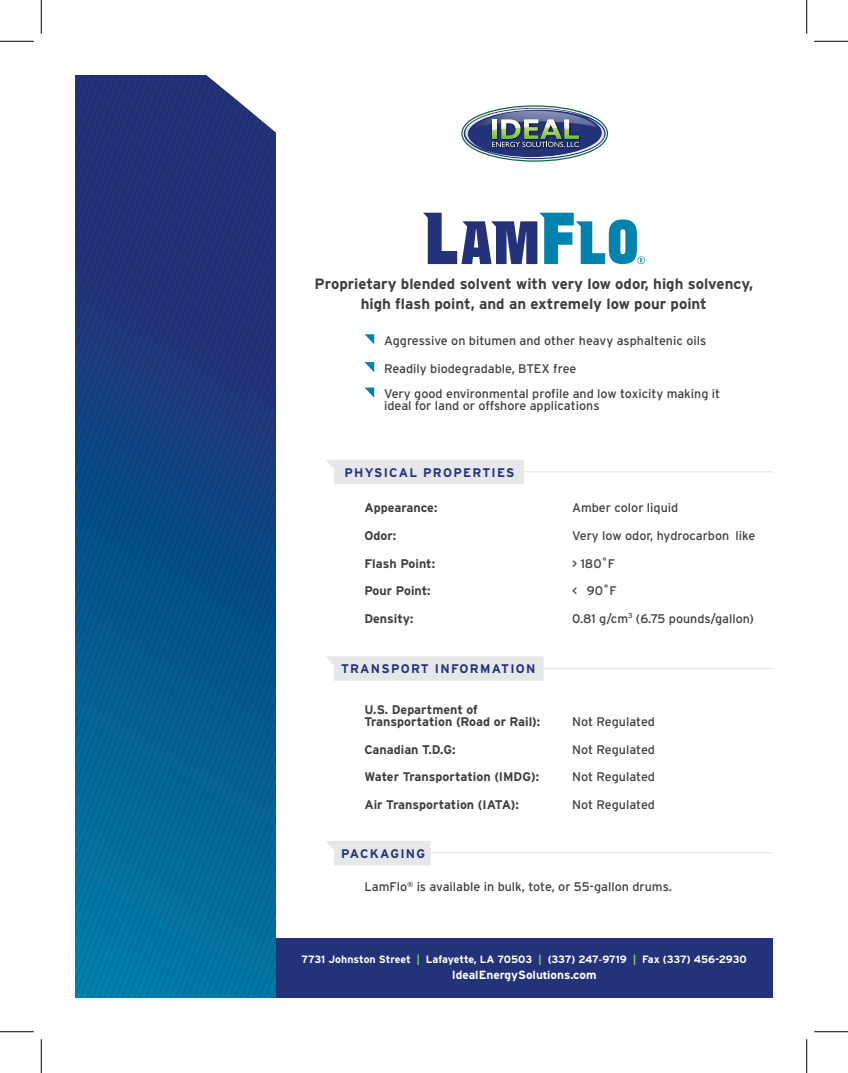
<style>
.page{position:relative;width:848px;height:1073px;background:#fff}
.page>*{position:absolute;margin:0;border:0;box-sizing:border-box;transform-origin:0 0}
.t1{font:700 15px/20px "Interstate";color:#3e3e3f;text-align:center}
.t2{font:12.5px/25px "Interstate";color:#3e3e3f}
.t3{font:700 12.5px/12.5px "Interstate";color:#3e3e3f}
.t4{font:700 12.5px "Interstate";letter-spacing:.1em;color:#243279}
.t5{font:700 11.88px "Interstate";color:#fff}
.t6{font:700 10.62px "Interstate";letter-spacing:-.015em;color:#fff}
.s1{color:#8ec965}
.s2{font-family:"Myriad Pro"}
</style>
<div class="page">
<svg style="left:75px;top:75px;width:201px;height:923px;background:#0f4d87"></svg>
<div style="left:276px;top:937px;width:496px;height:61px;background:#243279"></div>
<svg style="left:193px;top:75px;width:83px;height:61px"></svg>
<div style="left:326px;top:460px;width:198px;height:24px;background:#e6e7e9"></div>
<hr style="left:521px;top:471px;width:251px;height:1px;background:#e6e7e9">
<hr style="left:539px;top:667px;width:233px;height:2px;background:#e6e7e9">
<div style="left:326px;top:656px;width:217px;height:25px;background:#e6e7e9"></div>
<div style="left:326px;top:841px;width:104px;height:24px;background:#e6e7e9"></div>
<hr style="left:430px;top:852px;width:342px;height:1px;background:#e6e7e9">
<svg style="left:364px;top:334px;width:10px;height:10px"></svg>
<svg style="left:364px;top:362px;width:10px;height:10px"></svg>
<svg style="left:364px;top:387px;width:10px;height:11px"></svg>
<img style="left:461px;top:105px;width:147px;height:57px">
<svg style="left:464px;top:108px;width:141px;height:51px"></svg>
<svg style="left:423px;top:213px;width:222px;height:51px"></svg>
<hr style="left:0;top:41px;width:34px;height:1px;background:#000">
<hr style="left:814px;top:41px;width:34px;height:1px;background:#000">
<hr style="left:0;top:1031px;width:34px;height:1px;background:#000">
<hr style="left:814px;top:1031px;width:34px;height:1px;background:#000">
<hr style="left:41px;top:0;width:1px;height:34px;background:#000">
<hr style="left:41px;top:1039px;width:1px;height:33px;background:#000">
<hr style="left:806px;top:0;width:1px;height:34px;background:#000">
<hr style="left:806px;top:1039px;width:1px;height:33px;background:#000">
<p class="t1" style="left:314px;top:274px;width:440px">Proprietary blended solvent with very low odor, high solvency, high flash point, and an extremely low pour point</p>
<p class="t2" style="left:384px;top:328px;width:324px">Aggressive on bitumen and other heavy asphaltenic oils</p>
<p class="t2" style="left:384px;top:355px;width:337px">Readily biodegradable, BTEX free<br>Very good environmental profile and low toxicity making it</p>
<p class="t2" style="left:384px;top:393px;width:217px">ideal for land or offshore applications</p>
<p class="t4" style="left:344px;top:465px;width:172px">PHYSICAL PROPERTIES</p>
<p class="t3" style="left:364px;top:502px;width:74px">Appearance:</p>
<p class="t2" style="left:572px;top:495px;width:108px">Amber color liquid</p>
<p class="t3" style="left:364px;top:529px;width:33px">Odor:</p>
<p class="t2" style="left:572px;top:523px;width:185px">Very low odor, hydrocarbon like</p>
<p class="t3" style="left:364px;top:557px;width:72px">Flash Point:</p>
<p class="t2" style="left:572px;top:550px;width:44px">&gt; 180˚F</p>
<p class="t3" style="left:364px;top:584px;width:68px">Pour Point:</p>
<p class="t2" style="left:572px;top:578px;width:46px">&lt; 90˚F</p>
<p class="t3" style="left:364px;top:612px;width:51px">Density:</p>
<p class="t2" style="left:572px;top:605px;width:183px">0.81 g/cm<sup>3</sup> (6.75 pounds/gallon)</p>
<p class="t4" style="left:341px;top:662px;width:196px">TRANSPORT INFORMATION</p>
<p class="t3" style="left:364px;top:703px;width:177px">U.S. Department of<br>Transportation (Road or Rail):</p>
<p class="t2" style="left:572px;top:709px;width:84px">Not Regulated</p>
<p class="t3" style="left:364px;top:743px;width:93px">Canadian T.D.G:</p>
<p class="t2" style="left:572px;top:737px;width:84px">Not Regulated</p>
<p class="t3" style="left:364px;top:770px;width:176px">Water Transportation (IMDG):</p>
<p class="t2" style="left:572px;top:764px;width:84px">Not Regulated</p>
<p class="t3" style="left:364px;top:798px;width:156px">Air Transportation (IATA):</p>
<p class="t2" style="left:572px;top:792px;width:84px">Not Regulated</p>
<p class="t4" style="left:341px;top:846px;width:86px">PACKAGING</p>
<p class="t2" style="left:364px;top:873px;width:309px">LamFlo<sup>®</sup> is available in bulk, tote, or 55-gallon drums.</p>
<p class="t6" style="left:301px;top:953px;width:446px">7731 Johnston Street <span class="s1">|</span> Lafayette, LA 70503 <span class="s1">|</span> (337) 247<span class="s2">-</span>9719 <span class="s1">|</span> Fax (337) 456-2930</p>
<p class="t5" style="left:451px;top:968px;width:146px">IdealEnergySolu<span class="s2">ti</span>ons.com</p>
</div>
